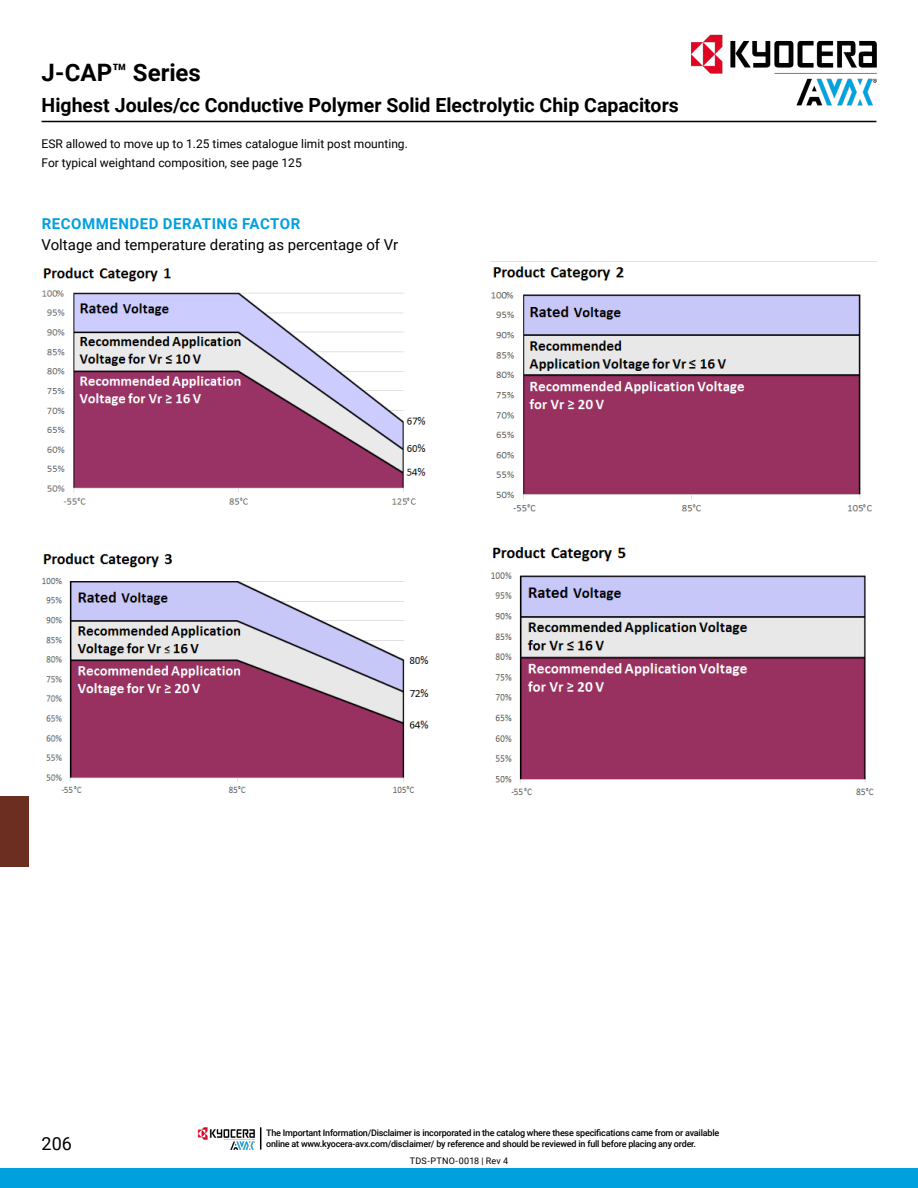
<style>
.page{position:relative;width:918px;height:1188px;background:#fff}
.page>*{position:absolute;margin:0;border:0;box-sizing:border-box;transform-origin:0 0}
.t1{font:700 24px "Roboto";letter-spacing:-.005em;color:#000}
.t2{font:700 19.5px "Roboto";color:#000}
.t3{font:18px "Roboto";color:#000}
.t4{font:15px "Roboto";color:#000}
.t5{font:700 15px "Roboto";letter-spacing:.035em;color:#00a0df}
.t6{font:12px/19px "Roboto";color:#000}
.t7{font:500 9px/10.8px "Roboto";letter-spacing:-.025em;color:#000}
.t8{font:9px "Roboto";letter-spacing:.03em;color:#000}
</style>
<div class="page">
<hr style="left:42px;top:121px;width:834px;height:1px;background:#000">
<div style="left:0;top:797px;width:29px;height:70px;background:#6c2e21"></div>
<img style="left:42px;top:553px;width:387px;height:240px">
<img style="left:490px;top:547px;width:384px;height:249px">
<img style="left:491px;top:266px;width:381px;height:246px">
<img style="left:42px;top:267px;width:384px;height:238px">
<img style="left:669px;top:34px;width:208px;height:87px">
<div style="left:0;top:1169px;width:918px;height:19px;background:#00a0df"></div>
<img style="left:198px;top:1127px;width:57px;height:23px">
<svg style="left:260px;top:1127px;width:1px;height:23px"></svg>
<h1 class="t1" style="left:42px;top:56px;width:161px">J-CAP™ Series</h1>
<h2 class="t2" style="left:42px;top:92px;width:639px">Highest Joules/cc Conductive Polymer Solid Electrolytic Chip Capacitors</h2>
<h3 class="t6" style="left:42px;top:134px;width:368px">ESR allowed to move up to 1.25 times catalogue limit post mounting.<br>For typical weightand composition, see page 125</h3>
<h3 class="t5" style="left:42px;top:213px;width:260px">RECOMMENDED DERATING FACTOR</h3>
<h3 class="t4" style="left:42px;top:234px;width:358px">Voltage and temperature derating as percentage of Vr</h3>
<h3 class="t3" style="left:42px;top:1131px;width:32px">206</h3>
<p class="t7" style="left:266px;top:1127px;width:455px">The Important Information/Disclaimer is incorporated in the catalog where these specifications came from or available online at www.kyocera-avx.com/disclaimer/ by reference and should be reviewed in full before placing any order.</p>
<p class="t8" style="left:410px;top:1155px;width:100px">TDS-PTNO-0018 | Rev 4</p>
</div>
